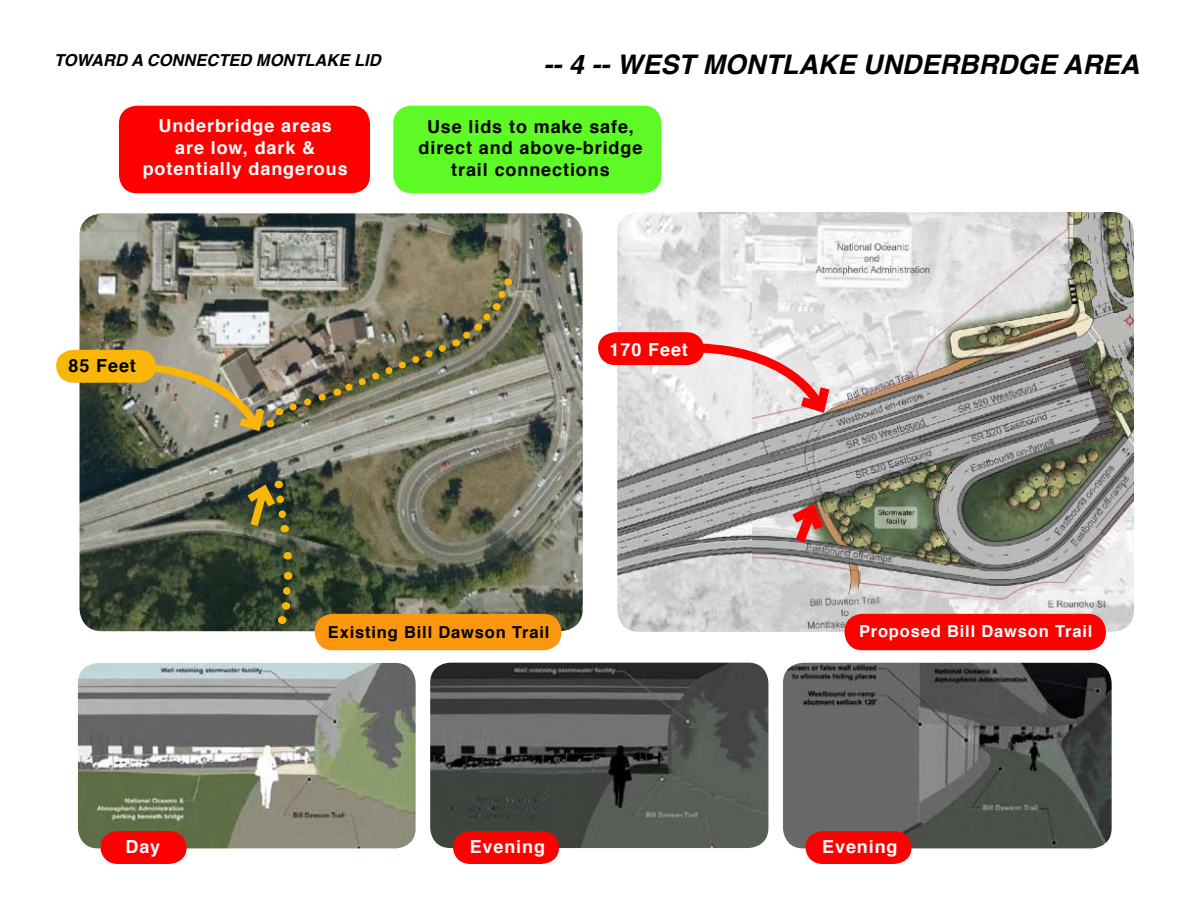
<style>
.page{position:relative;width:1188px;height:918px;background:#fff}
.page>*{position:absolute;margin:0;border:0;box-sizing:border-box;transform-origin:0 0}
.t1{font:italic 700 27px "Helvetica";color:#000}
.t2{font:700 18px/21.6px "Helvetica";letter-spacing:.05em;color:#fff;text-align:center}
.t3{font:700 18px/21.6px "Helvetica";letter-spacing:.05em;color:#000;text-align:center}
.t4{font:italic 700 16.5px "Helvetica";color:#000}
.t5{font:700 16.5px "Helvetica";letter-spacing:.05em;color:#000}
.t6{font:700 16.5px "Helvetica";letter-spacing:.05em;color:#fff}
</style>
<div class="page">
<img style="left:617px;top:212px;width:517px;height:420px">
<img style="left:783px;top:663px;width:329px;height:185px">
<img style="left:78px;top:663px;width:338px;height:185px">
<img style="left:80px;top:213px;width:503px;height:418px">
<img style="left:430px;top:663px;width:338px;height:185px">
<svg style="left:273px;top:566px;width:22px;height:63px"></svg>
<svg style="left:239px;top:479px;width:53px;height:55px;background:#65612d"></svg>
<svg style="left:782px;top:498px;width:49px;height:55px;background:#b07971"></svg>
<svg style="left:100px;top:831px;width:87px;height:33px;background:#f6110f"></svg>
<svg style="left:453px;top:831px;width:106px;height:33px;background:#f80b0a"></svg>
<svg style="left:806px;top:831px;width:106px;height:33px;background:#f80c0b"></svg>
<div style="left:393px;top:106px;width:268px;height:87px;background:#5efa26;border-radius:18px"></div>
<div style="left:119px;top:106px;width:251px;height:87px;background:#f00;border-radius:18px"></div>
<div style="left:315px;top:614px;width:246px;height:36px;background:#fb970e;border-radius:18px"></div>
<div style="left:844px;top:614px;width:262px;height:36px;background:#f00;border-radius:18px"></div>
<img style="left:56px;top:279px;width:455px;height:158px">
<svg style="left:598px;top:332px;width:238px;height:87px"></svg>
<p class="t4" style="left:54px;top:47px;width:328px">TOWARD A CONNECTED MONTLAKE LID</p>
<h1 class="t1" style="left:543px;top:43px;width:597px">-- 4 -- WEST MONTLAKE UNDERBRDGE AREA</h1>
<p class="t2" style="left:143px;top:115px;width:207px">Underbridge areas are low, dark &amp; potentially dangerous</p>
<p class="t3" style="left:68px;top:355px;width:69px">85 Feet</p>
<p class="t3" style="left:419px;top:116px;width:225px">Use lids to make safe, direct and above-bridge trail connections</p>
<p class="t2" style="left:610px;top:339px;width:80px">170 Feet</p>
<p class="t5" style="left:328px;top:619px;width:223px">Existing Bill Dawson Trail</p>
<p class="t6" style="left:859px;top:618px;width:235px">Proposed Bill Dawson Trail</p>
<p class="t2" style="left:125px;top:836px;width:36px">Day</p>
<p class="t2" style="left:470px;top:836px;width:77px">Evening</p>
<p class="t2" style="left:822px;top:836px;width:77px">Evening</p>
</div>
